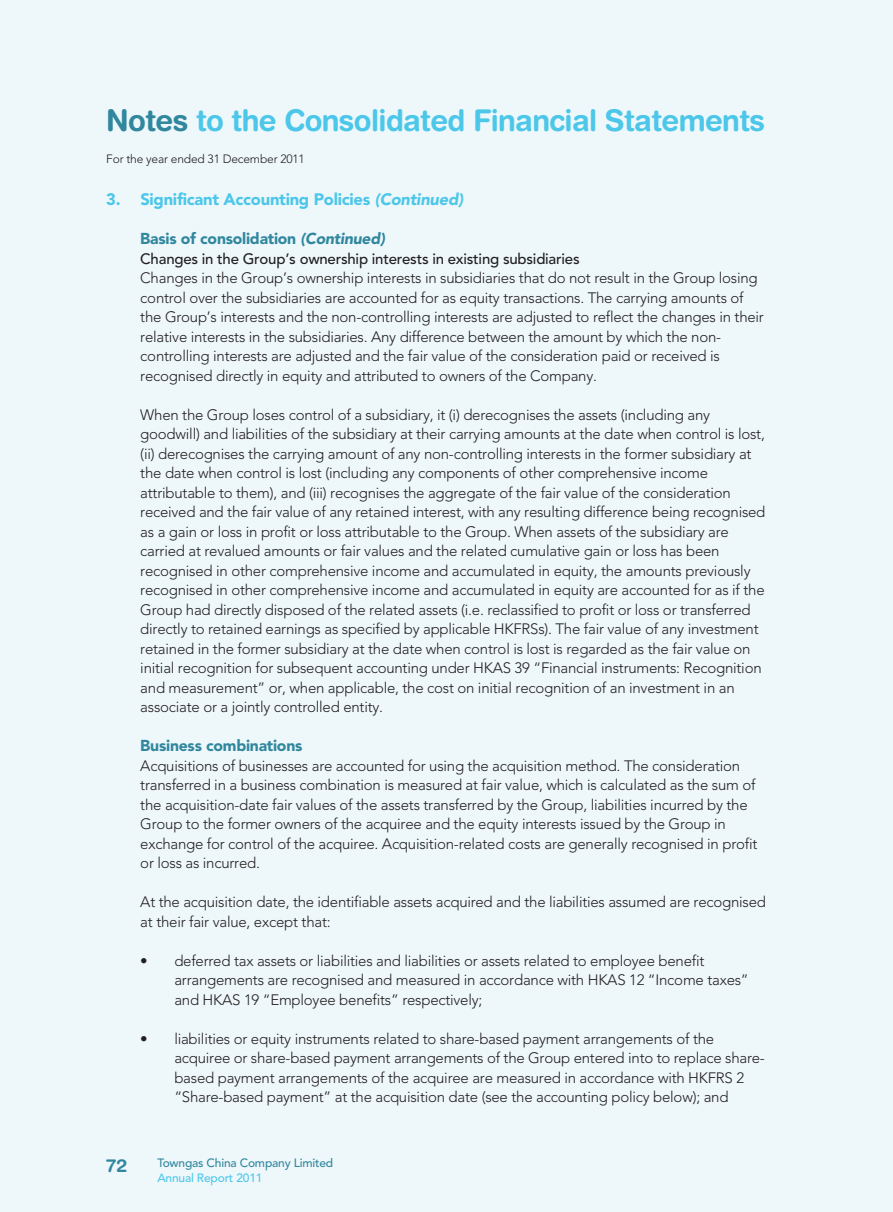
<style>
.page{position:relative;width:893px;height:1212px;background:#eef8fb}
.page>*{position:absolute;margin:0;border:0;box-sizing:border-box;transform-origin:0 0}
.t1{font:700 30px "Helvetica Rounded LT Std";letter-spacing:-.02em;color:#4dc7e9}
.t2{font:700 18px "Helvetica Rounded LT Std";color:#31879e}
.t3{font:900 16.5px "Avenir LT Std";letter-spacing:-.015em;color:#4dc7e9}
.t4{font:900 15.75px "Avenir LT Std";letter-spacing:-.015em;color:#31879e}
.t5{font:300 15px/19.5px "Avenir LT Std";letter-spacing:-.015em;color:#231f20}
.t6{font:500 15px "Avenir LT Std";letter-spacing:-.015em;color:#231f20}
.t7{font:300 12px "Avenir LT Std";letter-spacing:-.015em;color:#231f20}
.t8{font:500 12px "Avenir LT Std";letter-spacing:-.015em;color:#31879e}
.t9{font:500 12px "Avenir LT Std";letter-spacing:-.015em;color:#4dc7e9}
.s1{color:#31879e}
.s2{font-style:italic}
</style>
<div class="page">
<h1 class="t1" style="left:106px;top:102px;width:660px"><span class="s1">Notes</span> to the Consolidated Financial Statements</h1>
<p class="t7" style="left:106px;top:152px;width:200px">For the year ended 31 December 2011</p>
<p class="t3" style="left:106px;top:189px;width:359px">3. Significant Accounting Policies <span class="s2">(Continued)</span></p>
<p class="t4" style="left:140px;top:229px;width:246px">Basis of consolidation <span class="s2">(Continued)</span></p>
<p class="t6" style="left:140px;top:250px;width:441px">Changes in the Group’s ownership interests in existing subsidiaries</p>
<p class="t5" style="left:140px;top:268px;width:625px">Changes in the Group’s ownership interests in subsidiaries that do not result in the Group losing control over the subsidiaries are accounted for as equity transactions. The carrying amounts of the Group’s interests and the non-controlling interests are adjusted to reflect the changes in their relative interests in the subsidiaries. Any difference between the amount by which the non&shy;controlling interests are adjusted and the fair value of the consideration paid or received is recognised directly in equity and attributed to owners of the Company.</p>
<p class="t5" style="left:140px;top:405px;width:627px">When the Group loses control of a subsidiary, it (i) derecognises the assets (including any goodwill) and liabilities of the subsidiary at their carrying amounts at the date when control is lost, (ii) derecognises the carrying amount of any non-controlling interests in the former subsidiary at the date when control is lost (including any components of other comprehensive income attributable to them), and (iii) recognises the aggregate of the fair value of the consideration received and the fair value of any retained interest, with any resulting difference being recognised as a gain or loss in profit or loss attributable to the Group. When assets of the subsidiary are carried at revalued amounts or fair values and the related cumulative gain or loss has been recognised in other comprehensive income and accumulated in equity, the amounts previously recognised in other comprehensive income and accumulated in equity are accounted for as if the Group had directly disposed of the related assets (i.e. reclassified to profit or loss or transferred directly to retained earnings as specified by applicable HKFRSs). The fair value of any investment retained in the former subsidiary at the date when control is lost is regarded as the fair value on initial recognition for subsequent accounting under HKAS 39 “Financial instruments: Recognition and measurement” or, when applicable, the cost on initial recognition of an investment in an associate or a jointly controlled entity.</p>
<p class="t4" style="left:140px;top:736px;width:164px">Business combinations</p>
<p class="t5" style="left:140px;top:756px;width:619px">Acquisitions of businesses are accounted for using the acquisition method. The consideration transferred in a business combination is measured at fair value, which is calculated as the sum of the acquisition-date fair values of the assets transferred by the Group, liabilities incurred by the Group to the former owners of the acquiree and the equity interests issued by the Group in exchange for control of the acquiree. Acquisition-related costs are generally recognised in profit or loss as incurred.</p>
<p class="t5" style="left:140px;top:892px;width:627px">At the acquisition date, the identifiable assets acquired and the liabilities assumed are recognised at their fair value, except that:</p>
<p class="t5" style="left:174px;top:951px;width:576px;text-indent:-34px">• deferred tax assets or liabilities and liabilities or assets related to employee benefit arrangements are recognised and measured in accordance with HKAS 12 “Income taxes” and HKAS 19 “Employee benefits” respectively;</p>
<p class="t5" style="left:174px;top:1029px;width:592px;text-indent:-34px">• liabilities or equity instruments related to share-based payment arrangements of the acquiree or share-based payment arrangements of the Group entered into to replace share&shy;based payment arrangements of the acquiree are measured in accordance with HKFRS 2 “Share-based payment” at the acquisition date (see the accounting policy below); and</p>
<p class="t2" style="left:106px;top:1154px;width:22px">72</p>
<p class="t8" style="left:157px;top:1155px;width:177px">Towngas China Company Limited</p>
<p class="t9" style="left:157px;top:1170px;width:107px">Annual Report 2011</p>
</div>
